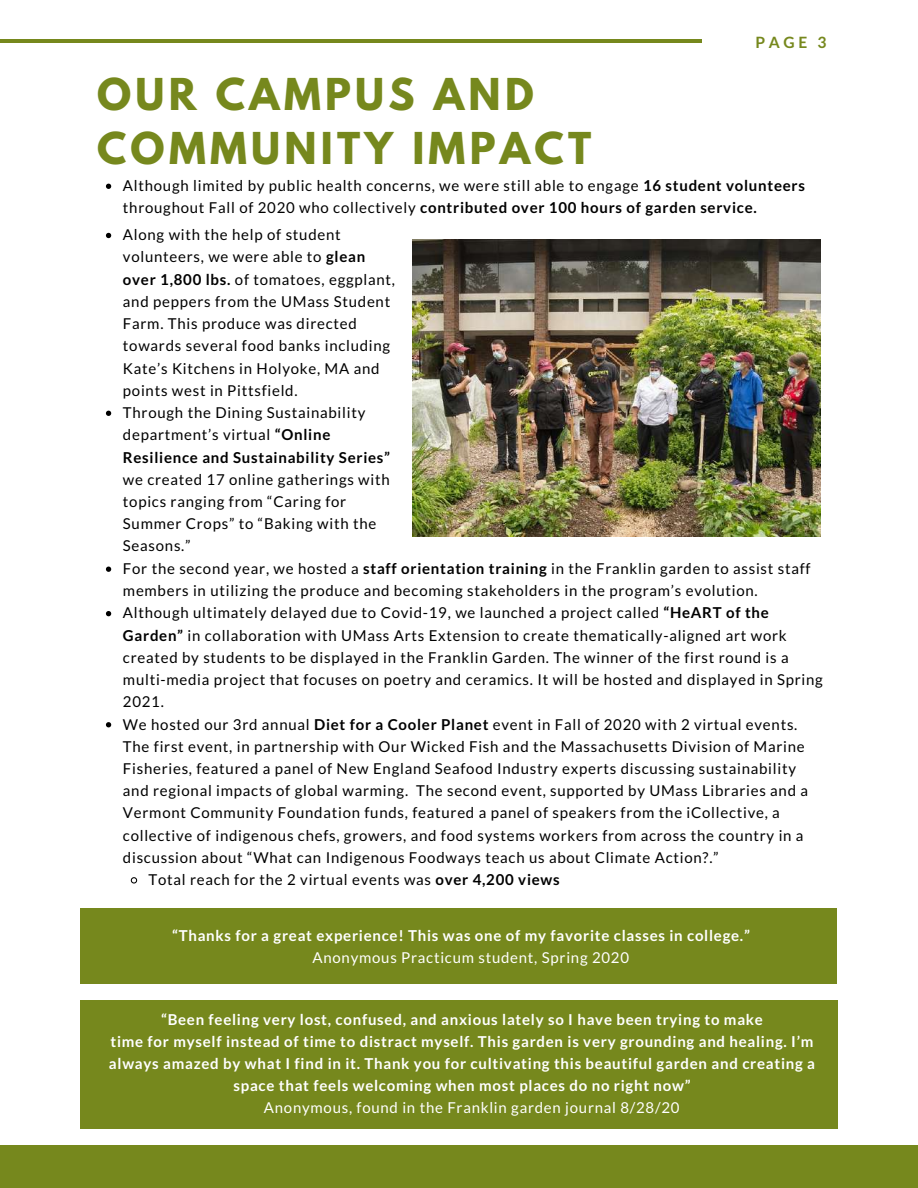
<style>
.page{position:relative;width:918px;height:1188px;background:#fff}
.page>*{position:absolute;margin:0;border:0;box-sizing:border-box;transform-origin:0 0}
.t1{font:700 38.85px/54px "League Spartan";letter-spacing:.11em;color:#76881d}
.t2{font:700 15.6px "Lato";color:#76881d}
.t3{font:15px/22.2px "Lato";letter-spacing:.05em;color:#000}
.t4{font:700 15px/22.2px "Lato";letter-spacing:.05em;color:#fff;text-align:center}
.t5{font:15px "Lato";letter-spacing:.05em;color:#fff}
.s1{font-weight:700}
</style>
<div class="page">
<svg style="left:106px;top:184px;width:5px;height:5px"></svg>
<div style="left:0;top:1146px;width:918px;height:42px;background:#76881d"></div>
<hr style="left:0;top:40px;width:702px;height:3px;background:#76881d">
<img style="left:413px;top:239px;width:408px;height:297px">
<svg style="left:106px;top:233px;width:5px;height:5px"></svg>
<svg style="left:106px;top:411px;width:5px;height:5px"></svg>
<svg style="left:106px;top:567px;width:5px;height:5px"></svg>
<svg style="left:106px;top:611px;width:5px;height:5px"></svg>
<svg style="left:106px;top:722px;width:5px;height:5px"></svg>
<svg style="left:130px;top:877px;width:8px;height:7px"></svg>
<div style="left:80px;top:1000px;width:757px;height:128px;background:#76881d"></div>
<div style="left:80px;top:909px;width:757px;height:75px;background:#76881d"></div>
<h1 class="t1" style="left:97px;top:72px;width:496px">OUR CAMPUS AND<br>COMMUNITY IMPACT</h1>
<p class="t2" style="left:756px;top:32px;width:72px">PAGE 3</p>
<p class="t3" style="left:123px;top:174px;width:684px">Although limited by public health concerns, we were still able to engage <span class="s1">16 student volunteers </span>throughout Fall of 2020 who collectively <span class="s1">contributed over 100 hours of garden service.</span></p>
<p class="t3" style="left:123px;top:223px;width:274px">Along with the help of student volunteers, we were able to <span class="s1">glean over 1,800 lbs.</span> of tomatoes, eggplant, and peppers from the UMass Student Farm. This produce was directed towards several food banks including Kate’s Kitchens in Holyoke, MA and points west in Pittsfield.<br>Through the Dining Sustainability department’s virtual <span class="s1">“Online Resilience and Sustainability Series”</span></p>
<p class="t3" style="left:123px;top:468px;width:268px">we created 17 online gatherings with</p>
<p class="t3" style="left:123px;top:490px;width:225px">topics ranging from “Caring for</p>
<p class="t3" style="left:123px;top:512px;width:255px">Summer Crops” to “Baking with the</p>
<p class="t3" style="left:123px;top:534px;width:69px">Seasons.”</p>
<p class="t3" style="left:123px;top:557px;width:689px">For the second year, we hosted a <span class="s1">staff orientation training</span> in the Franklin garden to assist staff</p>
<p class="t3" style="left:123px;top:579px;width:636px">members in utilizing the produce and becoming stakeholders in the program’s evolution.</p>
<p class="t3" style="left:123px;top:602px;width:647px">Although ultimately delayed due to Covid-19, we launched a project called <span class="s1">“HeART of the</span></p>
<p class="t3" style="left:123px;top:624px;width:665px"><span class="s1">Garden”</span> in collaboration with UMass Arts Extension to create thematically-aligned art work</p>
<p class="t3" style="left:123px;top:646px;width:667px">created by students to be displayed in the Franklin Garden. The winner of the first round is a</p>
<p class="t3" style="left:123px;top:668px;width:701px">multi-media project that focuses on poetry and ceramics. It will be hosted and displayed in Spring</p>
<p class="t3" style="left:123px;top:690px;width:42px">2021.</p>
<p class="t3" style="left:123px;top:713px;width:676px">We hosted our 3rd annual <span class="s1">Diet for a Cooler Planet</span> event in Fall of 2020 with 2 virtual events.</p>
<p class="t3" style="left:123px;top:735px;width:683px">The first event, in partnership with Our Wicked Fish and the Massachusetts Division of Marine</p>
<p class="t3" style="left:123px;top:757px;width:675px">Fisheries, featured a panel of New England Seafood Industry experts discussing sustainability</p>
<p class="t3" style="left:123px;top:779px;width:687px">and regional impacts of global warming. The second event, supported by UMass Libraries and a</p>
<p class="t3" style="left:123px;top:802px;width:658px">Vermont Community Foundation funds, featured a panel of speakers from the iCollective, a</p>
<p class="t3" style="left:123px;top:824px;width:682px">collective of indigenous chefs, growers, and food systems workers from across the country in a</p>
<p class="t3" style="left:123px;top:846px;width:597px">discussion about “What can Indigenous Foodways teach us about Climate Action?.”</p>
<p class="t3" style="left:148px;top:868px;width:413px">Total reach for the 2 virtual events was <span class="s1">over 4,200 views</span></p>
<p class="t4" style="left:172px;top:924px;width:579px">“Thanks for a great experience! This was one of my favorite classes in college.”</p>
<p class="t5" style="left:313px;top:948px;width:318px">Anonymous Practicum student, Spring 2020</p>
<p class="t4" style="left:109px;top:1008px;width:708px">“Been feeling very lost, confused, and anxious lately so I have been trying to make<br>time for myself instead of time to distract myself. This garden is very grounding and healing. I’m always amazed by what I find in it. Thank you for cultivating this beautiful garden and creating a space that feels welcoming when most places do no right now”</p>
<p class="t5" style="left:264px;top:1099px;width:417px">Anonymous, found in the Franklin garden journal 8/28/20</p>
</div>
